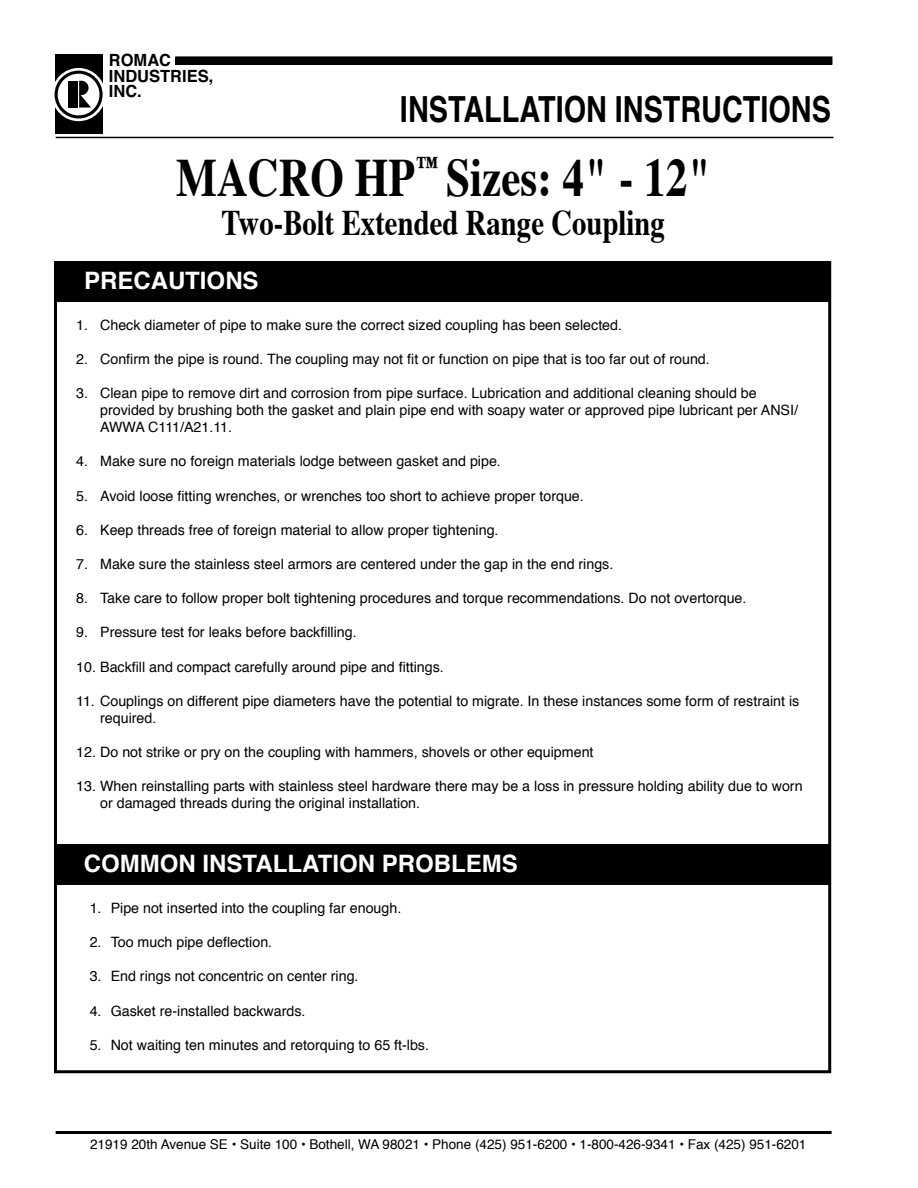
<style>
.page{position:relative;width:918px;height:1188px;background:#fff}
.page>*{position:absolute;margin:0;border:0;box-sizing:border-box;transform-origin:0 0}
.t1{font:700 54px "Times";color:#000;scale:.8 1}
.t2{font:700 36px "Times";color:#000;scale:.8 1}
.t3{font:700 36px "Helvetica";color:#000;scale:.8 1}
.t4{font:700 24px "Helvetica";color:#fff}
.t5{font:700 16.8px/15.3px "Helvetica";color:#000}
.t6{font:14.25px/17.1px "Helvetica";color:#000}
.t7{font:13.5px "Helvetica";color:#000}
</style>
<div class="page">
<div style="left:55px;top:54px;width:47px;height:80px;background:#000"></div>
<svg style="left:52px;top:68px;width:53px;height:53px"></svg>
<svg style="left:55px;top:71px;width:48px;height:48px"></svg>
<div style="left:58px;top:74px;width:41px;height:41px;background:#fff;border-radius:50%"></div>
<div style="left:69px;top:81px;width:9px;height:27px;background:#000"></div>
<svg style="left:79px;top:81px;width:12px;height:27px"></svg>
<div style="left:176px;top:57px;width:656px;height:7px;background:#000"></div>
<div style="left:176px;top:57px;width:656px;height:8px;border:1px solid #000"></div>
<hr style="left:56px;top:1131px;width:776px;height:3px;background:#000">
<hr style="left:56px;top:137px;width:777px;height:1px;background:#000">
<div style="left:55px;top:261px;width:776px;height:41px;background:#000"></div>
<div style="left:55px;top:844px;width:776px;height:41px;background:#000"></div>
<p class="t5" style="left:109px;top:53px;width:106px">ROMAC<br>INDUSTRIES,<br>INC.</p>
<h2 class="t3" style="left:400px;top:80px;width:540px">INSTALLATION INSTRUCTIONS</h2>
<h1 class="t1" style="left:176px;top:126px;width:671px">MACRO HP<sup>™</sup> Sizes: 4" - 12"</h1>
<h2 class="t2" style="left:221px;top:188px;width:556px">Two-Bolt Extended Range Coupling</h2>
<h3 class="t4" style="left:84px;top:261px;width:176px">PRECAUTIONS</h3>
<p class="t6" style="left:76px;top:317px;width:547px">1. Check diameter of pipe to make sure the correct sized coupling has been selected.</p>
<p class="t6" style="left:76px;top:351px;width:635px">2. Confirm the pipe is round. The coupling may not fit or function on pipe that is too far out of round.</p>
<p class="t6" style="left:100px;top:385px;width:699px;text-indent:-24px">3. Clean pipe to remove dirt and corrosion from pipe surface. Lubrication and additional cleaning should be provided by brushing both the gasket and plain pipe end with soapy water or approved pipe lubricant per ANSI/<br>AWWA C111/A21.11.</p>
<p class="t6" style="left:76px;top:453px;width:426px">4. Make sure no foreign materials lodge between gasket and pipe.</p>
<p class="t6" style="left:76px;top:488px;width:509px">5. Avoid loose fitting wrenches, or wrenches too short to achieve proper torque.</p>
<p class="t6" style="left:76px;top:522px;width:424px">6. Keep threads free of foreign material to allow proper tightening.</p>
<p class="t6" style="left:76px;top:556px;width:539px">7. Make sure the stainless steel armors are centered under the gap in the end rings.</p>
<p class="t6" style="left:76px;top:590px;width:672px">8. Take care to follow proper bolt tightening procedures and torque recommendations. Do not overtorque.</p>
<p class="t6" style="left:76px;top:624px;width:282px">9. Pressure test for leaks before backfilling.</p>
<p class="t6" style="left:76px;top:659px;width:369px">10. Backfill and compact carefully around pipe and fittings.</p>
<p class="t6" style="left:100px;top:693px;width:701px;text-indent:-24px">11. Couplings on different pipe diameters have the potential to migrate. In these instances some form of restraint is required.</p>
<p class="t6" style="left:76px;top:744px;width:519px">12. Do not strike or pry on the coupling with hammers, shovels or other equipment</p>
<p class="t6" style="left:100px;top:778px;width:704px;text-indent:-24px">13. When reinstalling parts with stainless steel hardware there may be a loss in pressure holding ability due to worn or damaged threads during the original installation.</p>
<h3 class="t4" style="left:84px;top:845px;width:435px">COMMON INSTALLATION PROBLEMS</h3>
<p class="t6" style="left:90px;top:900px;width:313px">1. Pipe not inserted into the coupling far enough.</p>
<p class="t6" style="left:90px;top:934px;width:184px">2. Too much pipe deflection.</p>
<p class="t6" style="left:90px;top:968px;width:270px">3. End rings not concentric on center ring.</p>
<p class="t6" style="left:90px;top:1003px;width:217px">4. Gasket re-installed backwards.</p>
<p class="t6" style="left:90px;top:1037px;width:341px">5. Not waiting ten minutes and retorquing to 65 ft-lbs.</p>
<p class="t7" style="left:90px;top:1134px;width:718px">21919 20th Avenue SE • Suite 100 • Bothell, WA 98021 • Phone (425) 951-6200 • 1-800-426-9341 • Fax (425) 951-6201</p>
</div>
